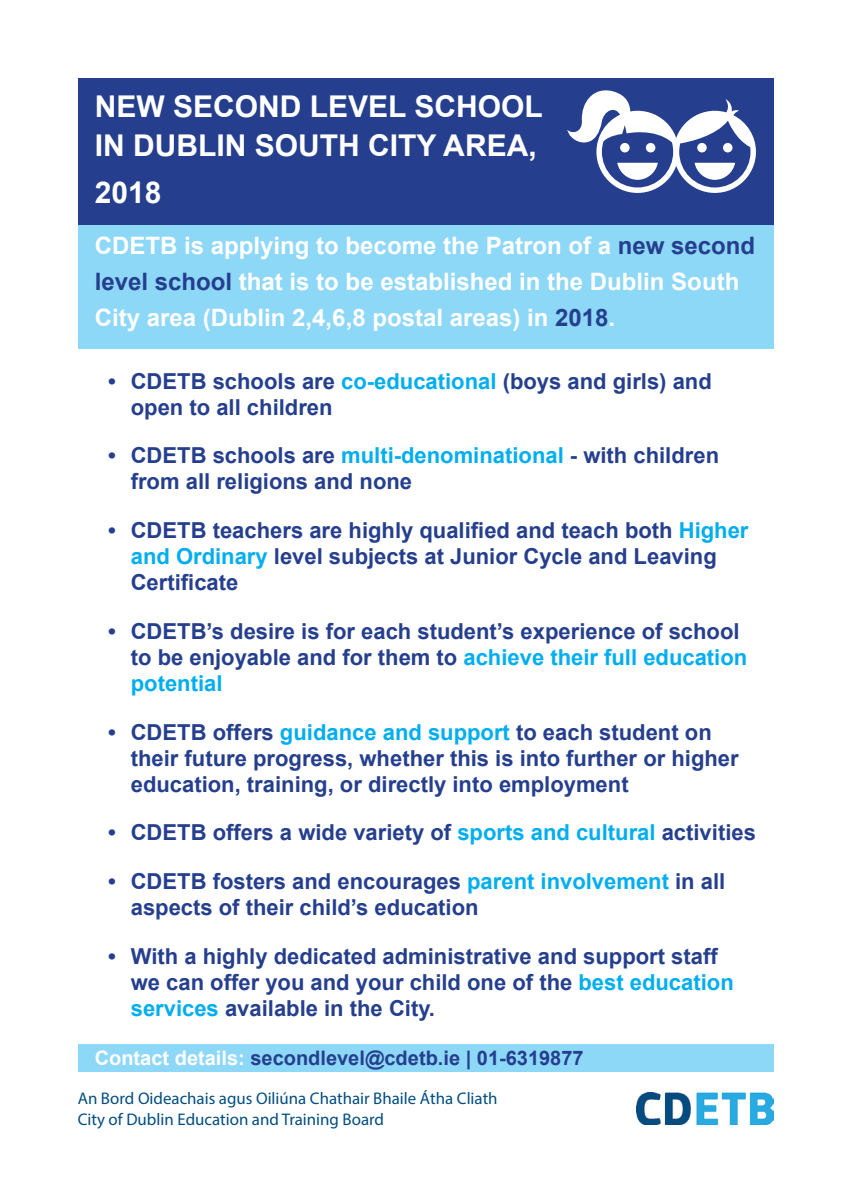
<style>
.page{position:relative;width:851px;height:1202px;background:#fff}
.page>*{position:absolute;margin:0;border:0;box-sizing:border-box;transform-origin:0 0}
.t1{font:700 30px "Arial";color:#fff}
.t2{font:700 24px/36px "Arial";color:#fff}
.t3{font:700 22px/26px "Arial";color:#253f8e}
.t4{font:700 20px "Arial";color:#253f8e}
.t5{font:16.8px/20.2px "Myriad Pro";color:#024d80}
.s1{color:#253f8e}
.s2{color:#00aeef}
.s3{color:#fff}
</style>
<div class="page">
<div style="left:78px;top:78px;width:695px;height:147px;background:#253f8e"></div>
<div style="left:78px;top:225px;width:695px;height:124px;background:#8dd7f7"></div>
<img style="left:636px;top:1092px;width:137px;height:33px">
<svg style="left:567px;top:90px;width:188px;height:103px"></svg>
<div style="left:697px;top:143px;width:9px;height:9px;background:#fff;border-radius:50%"></div>
<div style="left:722px;top:143px;width:10px;height:9px;background:#fff;border-radius:50%"></div>
<div style="left:78px;top:1044px;width:695px;height:27px;background:#8dd7f7"></div>
<p class="t1" style="left:95px;top:86px;width:449px">NEW SECOND LEVEL SCHOOL</p>
<p class="t1" style="left:95px;top:125px;width:443px">IN DUBLIN SOUTH CITY AREA,</p>
<p class="t1" style="left:95px;top:173px;width:68px">2018</p>
<p class="t2" style="left:95px;top:228px;width:662px">CDETB is applying to become the Patron of a <span class="s1">new second level school</span> that is to be established in the Dublin South<br>City area (Dublin 2,4,6,8 postal areas) in <span class="s1">2018</span>.</p>
<p class="t3" style="left:131px;top:369px;width:582px;text-indent:-23px">• CDETB schools are <span class="s2">co-educational</span> (boys and girls) and open to all children</p>
<p class="t3" style="left:131px;top:443px;width:589px;text-indent:-23px">• CDETB schools are <span class="s2">multi-denominational</span> - with children from all religions and none</p>
<p class="t3" style="left:131px;top:518px;width:619px;text-indent:-23px">• CDETB teachers are highly qualified and teach both <span class="s2">Higher and Ordinary</span> level subjects at Junior Cycle and Leaving<br>Certificate</p>
<p class="t3" style="left:131px;top:619px;width:618px;text-indent:-23px">• CDETB’s desire is for each student’s experience of school to be enjoyable and for them to <span class="s2">achieve their full education potential</span></p>
<p class="t3" style="left:131px;top:719px;width:609px;text-indent:-23px">• CDETB offers <span class="s2">guidance and support</span> to each student on their future progress, whether this is into further or higher education, training, or directly into employment</p>
<p class="t3" style="left:108px;top:820px;width:649px">• CDETB offers a wide variety of <span class="s2">sports and cultural</span> activities</p>
<p class="t3" style="left:131px;top:869px;width:596px;text-indent:-23px">• CDETB fosters and encourages <span class="s2">parent involvement</span> in all aspects of their child’s education</p>
<p class="t3" style="left:131px;top:943px;width:604px;text-indent:-23px">• With a highly dedicated administrative and support staff we can offer you and your child one of the <span class="s2">best education services</span> available in the City.</p>
<p class="t4" style="left:95px;top:1045px;width:490px"><span class="s3">Contact details:</span> secondlevel@cdetb.ie | 01-6319877</p>
<p class="t5" style="left:78px;top:1088px;width:421px">An Bord Oideachais agus Oiliúna Chathair Bhaile Átha Cliath<br>City of Dublin Education and Training Board</p>
</div>
